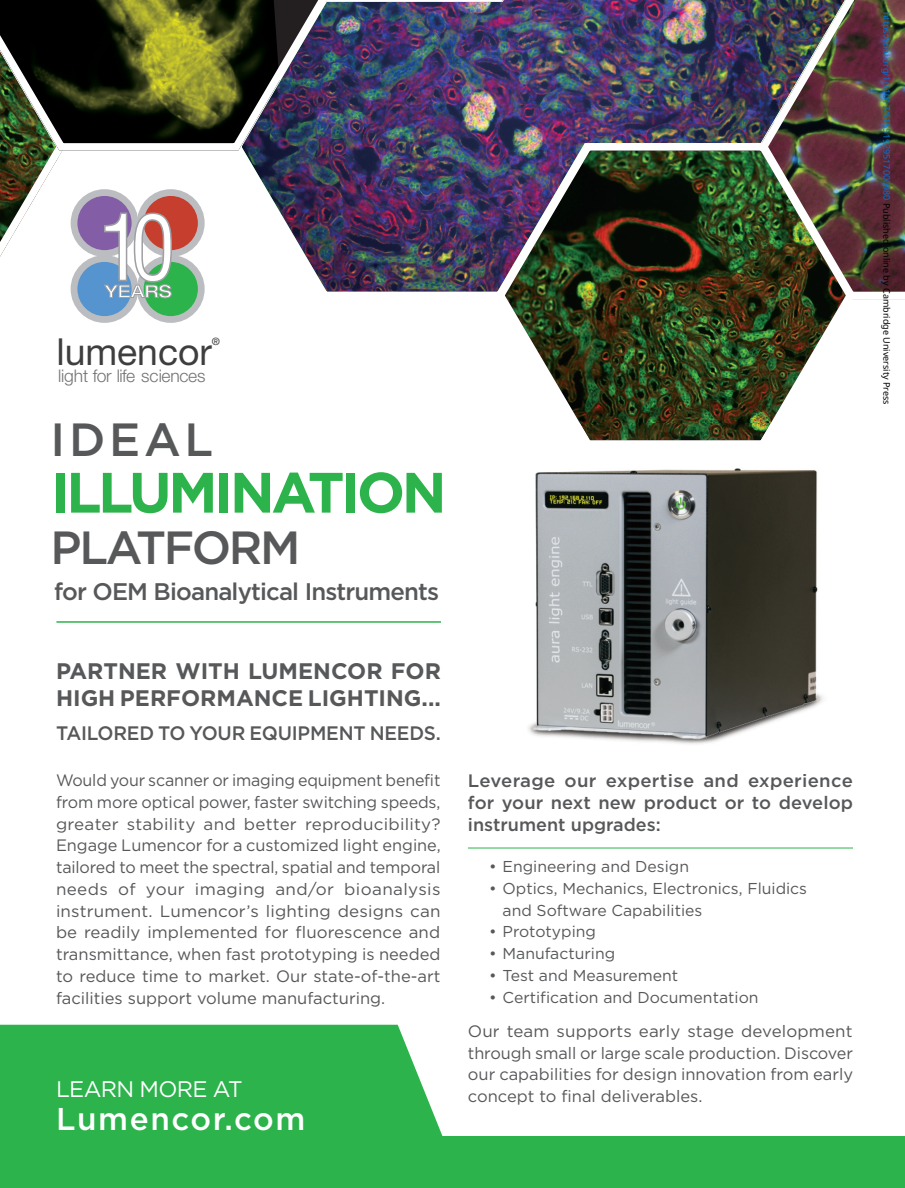
<style>
.page{position:relative;width:905px;height:1188px;background:#fff}
.page>*{position:absolute;margin:0;border:0;box-sizing:border-box;transform-origin:0 0}
.t1{font:700 56.85px "Gotham";letter-spacing:-.06em;color:#2cb34b}
.t2{font:500 46.5px "Gotham";letter-spacing:-.05em;color:#57585a}
.t3{font:37.2px "Helvetica Neue";color:#3e3e3f}
.t4{font:500 31.5px "Gotham";letter-spacing:.05em;color:#fff}
.t5{font:500 24px "Gotham";letter-spacing:-.035em;color:#57585a}
.t6{font:700 22.5px/27px "Gotham";color:#57585a}
.t7{font:22.5px "Gotham";letter-spacing:-.03em;color:#fff}
.t8{font:500 19.5px "Gotham";letter-spacing:-.01em;color:#57585a}
.t9{font:500 18px/21.8px "Gotham";color:#57585a;text-align:justify}
.t10{font:300 17.4px "Helvetica Neue";letter-spacing:-.01em;color:#727376}
.t11{font:16.5px/21.8px "Gotham";color:#57585a;text-align:justify}
.t12{font:15.75px/21.8px "Gotham";color:#57585a}
.t13{font:500 10.2px "Helvetica Neue";color:#3e3e3f}
.t14{font:9px "Noto Sans";color:#0172cf}
.s1{color:#58595b}
.s2{color:#59595c}
.s3{color:#5b5b5e}
.s4{color:#5c5c5f}
.s5{color:#5a5a5d}
.s6{color:#000}
</style>
<div class="page">
<img style="left:246px;top:0;width:506px;height:292px">
<svg style="left:0;top:154px;width:61px;height:103px"></svg>
<img style="left:332px;top:0;width:263px;height:6px">
<img style="left:0;top:0;width:332px;height:154px">
<img style="left:752px;top:0;width:152px;height:300px">
<img style="left:496px;top:143px;width:358px;height:280px">
<div style="left:0;top:1136px;width:904px;height:52px;background:#2cb34b"></div>
<hr style="left:56px;top:621px;width:385px;height:2px;background:#2cb34b">
<hr style="left:468px;top:848px;width:385px;height:1px;background:#2cb34b">
<div style="left:0;top:1025px;width:443px;height:111px;background:#2cb34b"></div>
<img style="left:580px;top:423px;width:191px;height:18px">
<img style="left:528px;top:468px;width:295px;height:276px">
<div style="left:137px;top:189px;width:68px;height:68px;background:#bcbdc0;border-radius:50%"></div>
<div style="left:144px;top:196px;width:54px;height:54px;background:#c53e2e;border-radius:50%"></div>
<div style="left:71px;top:189px;width:67px;height:68px;background:#bcbdc0;border-radius:50%"></div>
<div style="left:77px;top:196px;width:55px;height:54px;background:#845da7;border-radius:50%"></div>
<div style="left:137px;top:255px;width:68px;height:68px;background:#bcbdc0;border-radius:50%"></div>
<div style="left:144px;top:262px;width:54px;height:54px;background:#2cb34b;border-radius:50%"></div>
<div style="left:71px;top:255px;width:67px;height:68px;background:#bcbdc0;border-radius:50%"></div>
<div style="left:77px;top:262px;width:55px;height:54px;background:#5594ce;border-radius:50%"></div>
<svg style="left:103px;top:212px;width:69px;height:87px"></svg>
<h3 class="t3" style="left:56px;top:325px;width:157px">lumencor</h3>
<p class="t13" style="left:212px;top:333px;width:10px">®</p>
<p class="t10" style="left:58px;top:361px;width:149px">light for life sciences</p>
<h2 class="t2" style="left:51px;top:409px;width:164px">IDEAL</h2>
<h1 class="t1" style="left:51px;top:455px;width:397px">ILLUMINATION</h1>
<h2 class="t2" style="left:51px;top:517px;width:251px">PLATFORM</h2>
<h3 class="t5" style="left:54px;top:575px;width:386px">for OEM Bioanalytical Instruments</h3>
<h3 class="t6" style="left:56px;top:658px;width:386px">PARTNER WITH LUMENCOR FOR<br>HIGH PERFORMANCE LIGHTING...</h3>
<p class="t8" style="left:56px;top:720px;width:386px">TAILORED TO YOUR EQUIPMENT NEEDS.</p>
<p class="t11" style="left:56px;top:769px;width:386px">Would your scanner or imaging equipment benefit from more optical power, faster switching speeds, greater stability and better reproducibility?<br>Engage Lumencor for a customized light engine, tailored to meet the spectral, spatial and temporal needs of your imaging and/or bioanalysis instrument. Lumencor’s lighting designs can be readily implemented for fluorescence and transmittance, when fast prototyping is needed to reduce time to market. Our state-of-the-art facilities support volume manufacturing.</p>
<h3 class="t7" style="left:56px;top:1074px;width:188px">LEARN MORE AT</h3>
<h3 class="t4" style="left:56px;top:1098px;width:251px">Lumencor.com</h3>
<p class="t9" style="left:468px;top:770px;width:386px">Leverage <span class="s1">our exp</span><span class="s2">er</span><span class="s3">t</span><span class="s4">i</span><span class="s5">se</span> <span class="s2">and</span> <span class="s1">e</span>xperience for your next new product or to develop instrument upgrades:</p>
<p class="t12" style="left:489px;top:855px;width:201px">• Engineering and Design</p>
<p class="t12" style="left:502px;top:877px;width:306px;text-indent:-13px">• Optics, Mechanics, Electronics, Fluidics and Software Capabilities</p>
<p class="t12" style="left:489px;top:921px;width:108px">• Prototyping</p>
<p class="t12" style="left:489px;top:942px;width:128px">• Manufacturing</p>
<p class="t12" style="left:489px;top:964px;width:191px">• Test and Measurement</p>
<p class="t12" style="left:489px;top:986px;width:271px">• Certification and Documentation</p>
<p class="t11" style="left:468px;top:1020px;width:386px">Our team supports early stage development through small or large scale production. Discover our capabilities for design innovation from early concept to final deliverables.</p>
<p class="t14" style="left:893px;top:12px;width:394px;rotate:90deg">https://doi.org/10.1017/S1551929517000980 <span class="s6">Published online by Cambridge University Press</span></p>
</div>
